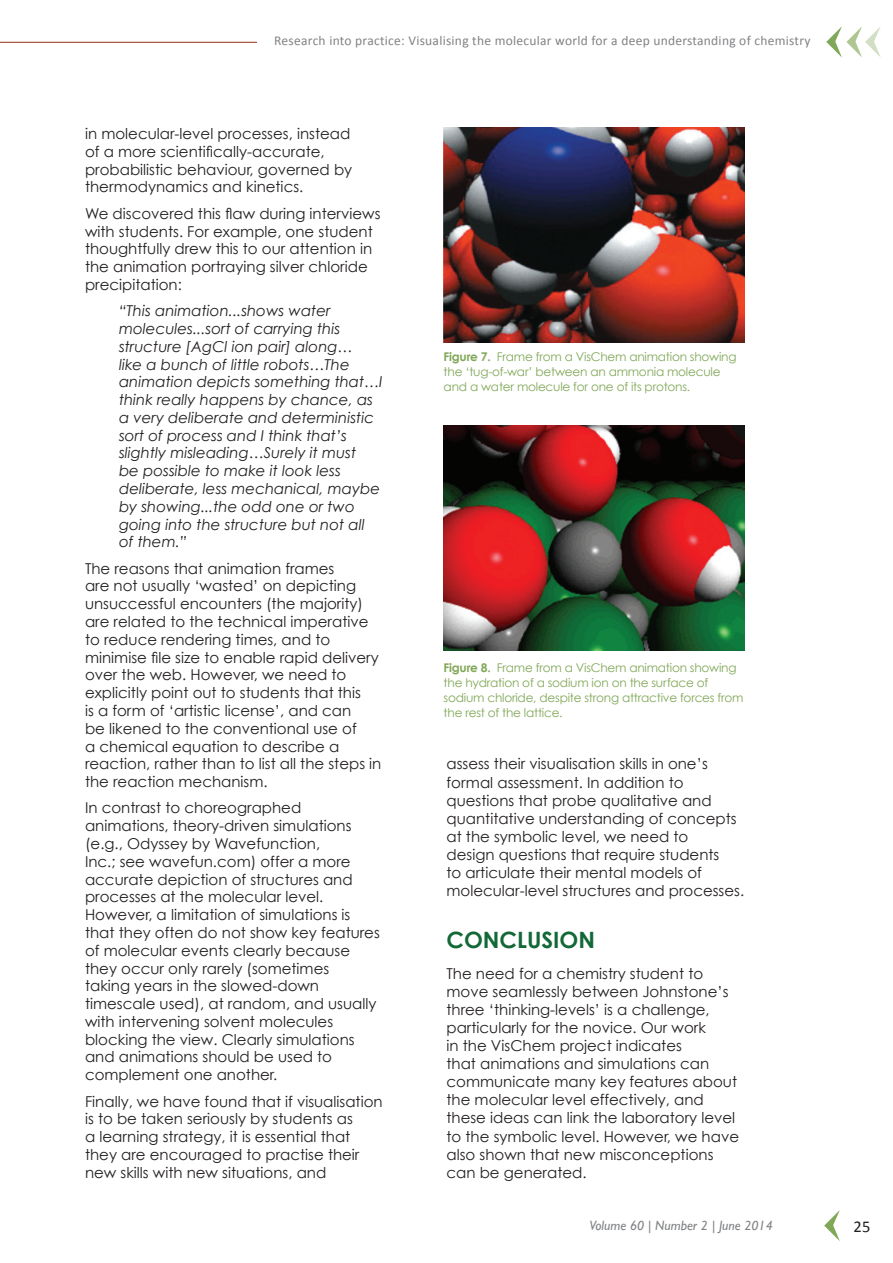
<style>
.page{position:relative;width:893px;height:1263px;background:#fff}
.page>*{position:absolute;margin:0;border:0;box-sizing:border-box;transform-origin:0 0}
.Lv_2_heading{font:700 22.5px "Century Gothic";color:#126836}
.t1{font:16.5px "Calibri";color:#231f20}
.Body{font:15px/17.9px "Century Gothic";color:#231f20}
.Left_indented_block{font:italic 15px/17.9px "Century Gothic";color:#231f20}
.t2{font:13.5px "Calibri";letter-spacing:.02em;color:#808285}
.t3{font:italic 13.5px "Gill Sans";color:#808285}
.t4{font:12px/15px "Century Gothic";letter-spacing:-.02em;color:#81a858}
.s1{font-weight:700}
</style>
<div class="page">
<hr style="left:0;top:42px;width:893px;height:1px;background:#942d1d">
<svg style="left:824px;top:1210px;width:16px;height:31px"></svg>
<img style="left:444px;top:128px;width:300px;height:215px">
<img style="left:444px;top:426px;width:300px;height:225px">
<div style="left:257px;top:22px;width:636px;height:36px;background:#fff"></div>
<svg style="left:826px;top:26px;width:55px;height:32px"></svg>
<p class="t2" style="left:274px;top:32px;width:538px">Research into practice: Visualising the molecular world for a deep understanding of chemistry</p>
<p class="Body" style="left:85px;top:124px;width:269px">in molecular-level processes, instead of a more scientifically-accurate, probabilistic behaviour, governed by thermodynamics and kinetics.</p>
<p class="Body" style="left:85px;top:204px;width:297px">We discovered this flaw during interviews with students. For example, one student thoughtfully drew this to our attention in the animation portraying silver chloride precipitation:</p>
<p class="Left_indented_block" style="left:119px;top:302px;width:265px">“This animation...shows water molecules...sort of carrying this structure [AgCl ion pair] along…<br>like a bunch of little robots…The animation depicts something that…I think really happens by chance, as a very deliberate and deterministic sort of process and I think that’s slightly misleading…Surely it must<br>be possible to make it look less deliberate, less mechanical, maybe by showing...the odd one or two going into the structure but not all of them.”</p>
<p class="Body" style="left:85px;top:559px;width:298px">The reasons that animation frames<br>are not usually ‘wasted’ on depicting unsuccessful encounters (the majority) are related to the technical imperative to reduce rendering times, and to minimise file size to enable rapid delivery over the web. However, we need to explicitly point out to students that this<br>is a form of ‘artistic license’, and can<br>be likened to the conventional use of<br>a chemical equation to describe a reaction, rather than to list all the steps in the reaction mechanism.</p>
<p class="Body" style="left:85px;top:799px;width:296px">In contrast to choreographed animations, theory-driven simulations (e.g., Odyssey by Wavefunction,<br>Inc.; see wavefun.com) offer a more accurate depiction of structures and processes at the molecular level.<br>However, a limitation of simulations is that they often do not show key features of molecular events clearly because they occur only rarely (sometimes<br>taking years in the slowed-down timescale used), at random, and usually with intervening solvent molecules blocking the view. Clearly simulations and animations should be used to complement one another.</p>
<p class="Body" style="left:85px;top:1092px;width:299px">Finally, we have found that if visualisation is to be taken seriously by students as<br>a learning strategy, it is essential that they are encouraged to practise their new skills with new situations, and</p>
<p class="t4" style="left:444px;top:349px;width:294px"><span class="s1">Figure 7.</span> Frame from a VisChem animation showing the ‘tug-of-war’ between an ammonia molecule and a water molecule for one of its protons.</p>
<p class="t4" style="left:444px;top:660px;width:301px"><span class="s1">Figure 8.</span> Frame from a VisChem animation showing the hydration of a sodium ion on the surface of sodium chloride, despite strong attractive forces from the rest of the lattice.</p>
<p class="Body" style="left:446px;top:755px;width:299px">assess their visualisation skills in one’s formal assessment. In addition to questions that probe qualitative and quantitative understanding of concepts at the symbolic level, we need to<br>design questions that require students<br>to articulate their mental models of molecular-level structures and processes.</p>
<p class="Lv_2_heading" style="left:446px;top:925px;width:150px">CONCLUSION</p>
<p class="Body" style="left:446px;top:964px;width:294px">The need for a chemistry student to move seamlessly between Johnstone’s three ‘thinking-levels’ is a challenge, particularly for the novice. Our work<br>in the VisChem project indicates<br>that animations and simulations can communicate many key features about the molecular level effectively, and these ideas can link the laboratory level to the symbolic level. However, we have also shown that new misconceptions can be generated.</p>
<p class="t3" style="left:590px;top:1218px;width:185px">Volume 60 | Number 2 | June 2014</p>
<p class="t1" style="left:853px;top:1216px;width:19px">25</p>
</div>
